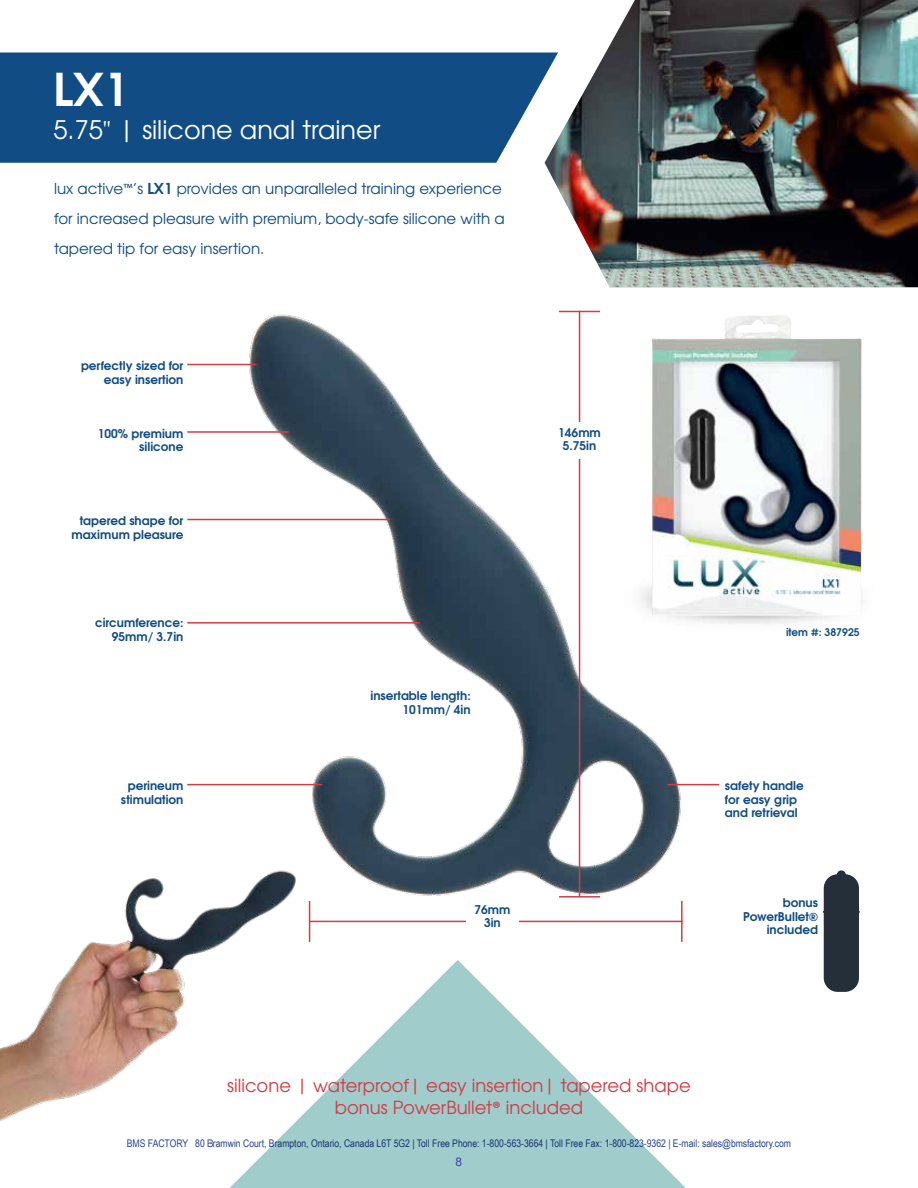
<style>
.page{position:relative;width:918px;height:1188px;background:#fff}
.page>*{position:absolute;margin:0;border:0;box-sizing:border-box;transform-origin:0 0}
.t1{font:700 45px "Te X Gyre Adventor";color:#fff}
.t2{font:25.5px "Te X Gyre Adventor";color:#fff}
.t3{font:18px/21.6px "Te X Gyre Adventor";color:#d03d45;text-align:center}
.t4{font:15px/30px "Te X Gyre Adventor";color:#114c84}
.t5{font:700 12px/13.5px "Te X Gyre Adventor";color:#114c84;text-align:right}
.t6{font:12px "Arial";color:#4040ab}
.t7{font:10.5px "Arial Narrow";color:#25408f}
.t8{font:700 10.5px "Te X Gyre Adventor";color:#114c84}
.s1{font-family:"Minion Pro"}
.s2{font-family:"Myriad Pro"}
.s3{font-weight:700}
.s4{font-family:"Montserrat"}
.s5{font-family:"Myriad Pro";font-weight:700;font-stretch:semi-expanded}
</style>
<div class="page">
<svg style="left:230px;top:960px;width:456px;height:228px;fill:#a0cccb"></svg>
<div style="left:0;top:53px;width:545px;height:110px;background:#114c84"></div>
<img style="left:545px;top:0;width:373px;height:287px">
<img style="left:187px;top:311px;width:533px;height:590px">
<img style="left:0;top:798px;width:322px;height:328px">
<img style="left:625px;top:565px;width:209px;height:66px">
<img style="left:651px;top:315px;width:211px;height:301px">
<hr style="left:559px;top:311px;width:41px;height:1px;background:#d03d45">
<hr style="left:559px;top:896px;width:41px;height:2px;background:#d03d45">
<hr style="left:579px;top:311px;width:1px;height:586px;background:#d03d45">
<div style="left:553px;top:422px;width:53px;height:37px;background:#fff"></div>
<hr style="left:681px;top:901px;width:2px;height:41px;background:#d03d45">
<hr style="left:309px;top:901px;width:1px;height:41px;background:#d03d45">
<hr style="left:309px;top:921px;width:374px;height:1px;background:#d03d45">
<div style="left:466px;top:904px;width:53px;height:36px;background:#fff"></div>
<hr style="left:187px;top:364px;width:69px;height:1px;background:#d03d45">
<hr style="left:187px;top:431px;width:102px;height:2px;background:#d03d45">
<hr style="left:187px;top:519px;width:203px;height:1px;background:#d03d45">
<hr style="left:187px;top:622px;width:233px;height:2px;background:#d03d45">
<hr style="left:187px;top:784px;width:135px;height:1px;background:#d03d45">
<hr style="left:667px;top:784px;width:52px;height:1px;background:#d03d45">
<svg style="left:823px;top:870px;width:37px;height:122px;background:#3c4650"></svg>
<h1 class="t1" style="left:54px;top:50px;width:77px">LX1</h1>
<h2 class="t2" style="left:54px;top:109px;width:328px">5.75<span class="s1">"</span> | silicone anal trainer</h2>
<p class="t4" style="left:54px;top:172px;width:452px">lux active<span class="s2">™</span>’s <span class="s3">LX1</span> provides an unparalleled training experience for increased pleasure with premium, body-safe silicone with a tapered tip for easy insertion.</p>
<p class="t5" style="left:81px;top:358px;width:104px">perfectly sized for easy insertion</p>
<p class="t5" style="left:98px;top:425px;width:87px">100% premium silicone</p>
<p class="t5" style="left:71px;top:513px;width:114px">tapered shape for maximum pleasure</p>
<p class="t5" style="left:95px;top:615px;width:90px">circumference:<br>95mm/ 3.7in</p>
<p class="t5" style="left:558px;top:425px;width:44px;text-align:center">146mm<br>5.75in</p>
<p class="t5" style="left:370px;top:688px;width:102px">insertable length:<br>101mm/ 4in</p>
<p class="t8" style="left:786px;top:623px;width:75px">item <span class="s4">#</span>: 387925</p>
<p class="t5" style="left:121px;top:778px;width:64px;text-align:center">perineum stimulation</p>
<p class="t5" style="left:725px;top:778px;width:80px;text-align:left">safety handle for easy grip and retrieval</p>
<p class="t5" style="left:474px;top:902px;width:37px;text-align:center">76mm<br>3in</p>
<p class="t5" style="left:743px;top:895px;width:76px">bonus<br>PowerBullet® included</p>
<h3 class="t3" style="left:227px;top:1074px;width:465px">silicone | waterproof| easy insertion| tapered shape bonus PowerBullet<span class="s5">®</span> included</h3>
<p class="t7" style="left:127px;top:1138px;width:666px">BMS FACTORY 80 Bramwin Court, Brampton, Ontario, Canada L6T 5G2 | Toll Free Phone: 1-800-563-3664 | Toll Free Fax: 1-800-823-9362 | E-mail: sales@bmsfactory.com</p>
<p class="t6" style="left:456px;top:1154px;width:8px">8</p>
</div>
